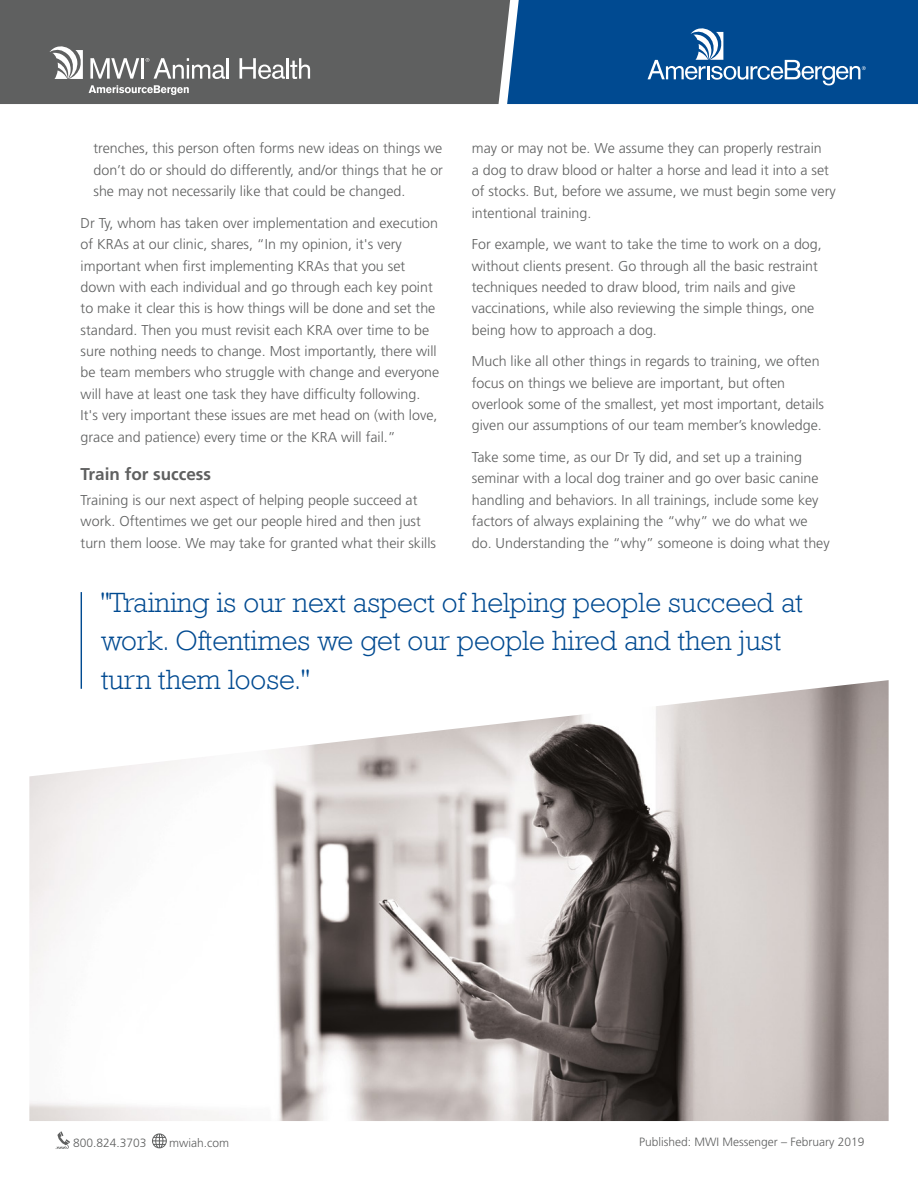
<style>
.page{position:relative;width:918px;height:1188px;background:#fff}
.page>*{position:absolute;margin:0;border:0;box-sizing:border-box;transform-origin:0 0}
.t1{font:300 28.5px/38.4px "Rockwell";color:#004a91}
.t2{font:700 17.1px "Frutiger";color:#5f6060}
.t3{font:300 14.25px/21.3px "Frutiger";color:#5f6060}
.t4{font:300 12px "Frutiger";color:#5f6060}
.t5{font:300 11.4px "Frutiger";color:#818383}
.s1{font-family:"Rockwell";font-weight:400;font-size:17.1px}
</style>
<div class="page">
<hr style="left:81px;top:592px;width:1px;height:97px;background:#004a91">
<img style="left:29px;top:680px;width:860px;height:441px">
<svg style="left:56px;top:1131px;width:14px;height:18px"></svg>
<svg style="left:152px;top:1133px;width:15px;height:15px"></svg>
<div style="left:0;top:0;width:507px;height:104px;background:#5f6060"></div>
<svg style="left:50px;top:46px;width:33px;height:33px"></svg>
<svg style="left:89px;top:85px;width:100px;height:10px"></svg>
<svg style="left:90px;top:58px;width:49px;height:21px"></svg>
<hr style="left:141px;top:58px;width:3px;height:21px;background:#fff">
<svg style="left:146px;top:58px;width:79px;height:21px"></svg>
<hr style="left:227px;top:58px;width:2px;height:21px;background:#fff">
<svg style="left:240px;top:58px;width:70px;height:21px"></svg>
<svg style="left:507px;top:0;width:411px;height:104px;background:#0f5497"></svg>
<p class="t3" style="left:93px;top:138px;width:351px;text-align:justify">trenches, this person often forms new ideas on things we don’t do or should do differently, and/or things that he or she may not necessarily like that could be changed.</p>
<p class="t3" style="left:81px;top:212px;width:360px">Dr Ty, whom has taken over implementation and execution of KRAs at our clinic, shares, “In my opinion, it's very important when first implementing KRAs that you set down with each individual and go through each key point to make it clear this is how things will be done and set the standard. Then you must revisit each KRA over time to be sure nothing needs to change. Most importantly, there will be team members who struggle with change and everyone will have at least one task they have difficulty following.<br>It's very important these issues are met head on (with love, grace and patience) every time or the KRA will fail.”</p>
<p class="t2" style="left:81px;top:464px;width:132px">Train for success</p>
<p class="t3" style="left:81px;top:489px;width:357px">Training is our next aspect of helping people succeed at work. Oftentimes we get our people hired and then just turn them loose. We may take for granted what their skills</p>
<p class="t3" style="left:472px;top:138px;width:365px">may or may not be. We assume they can properly restrain<br>a dog to draw blood or halter a horse and lead it into a set of stocks. But, before we assume, we must begin some very intentional training.</p>
<p class="t3" style="left:472px;top:234px;width:351px">For example, we want to take the time to work on a dog, without clients present. Go through all the basic restraint techniques needed to draw blood, trim nails and give vaccinations, while also reviewing the simple things, one being how to approach a dog.</p>
<p class="t3" style="left:472px;top:351px;width:354px">Much like all other things in regards to training, we often focus on things we believe are important, but often overlook some of the smallest, yet most important, details given our assumptions of our team member’s knowledge.</p>
<p class="t3" style="left:472px;top:446px;width:359px">Take some time, as our Dr Ty did, and set up a training seminar with a local dog trainer and go over basic canine handling and behaviors. In all trainings, include some key factors of always explaining the “why” we do what we do. Understanding the “why” someone is doing what they</p>
<h1 class="t1" style="left:101px;top:582px;width:703px">"Training is our next aspect of helping people succeed at work. Oftentimes we get our people hired and then just turn them loose."</h1>
<p class="t5" style="left:61px;top:1135px;width:163px"><span class="s1">24</span> Messenger | February 2019</p>
<p class="t4" style="left:73px;top:1136px;width:75px">800.824.3703</p>
<p class="t4" style="left:169px;top:1136px;width:61px">mwiah.com</p>
<p class="t4" style="left:639px;top:1135px;width:227px">Published: MWI Messenger – February 2019</p>
</div>
